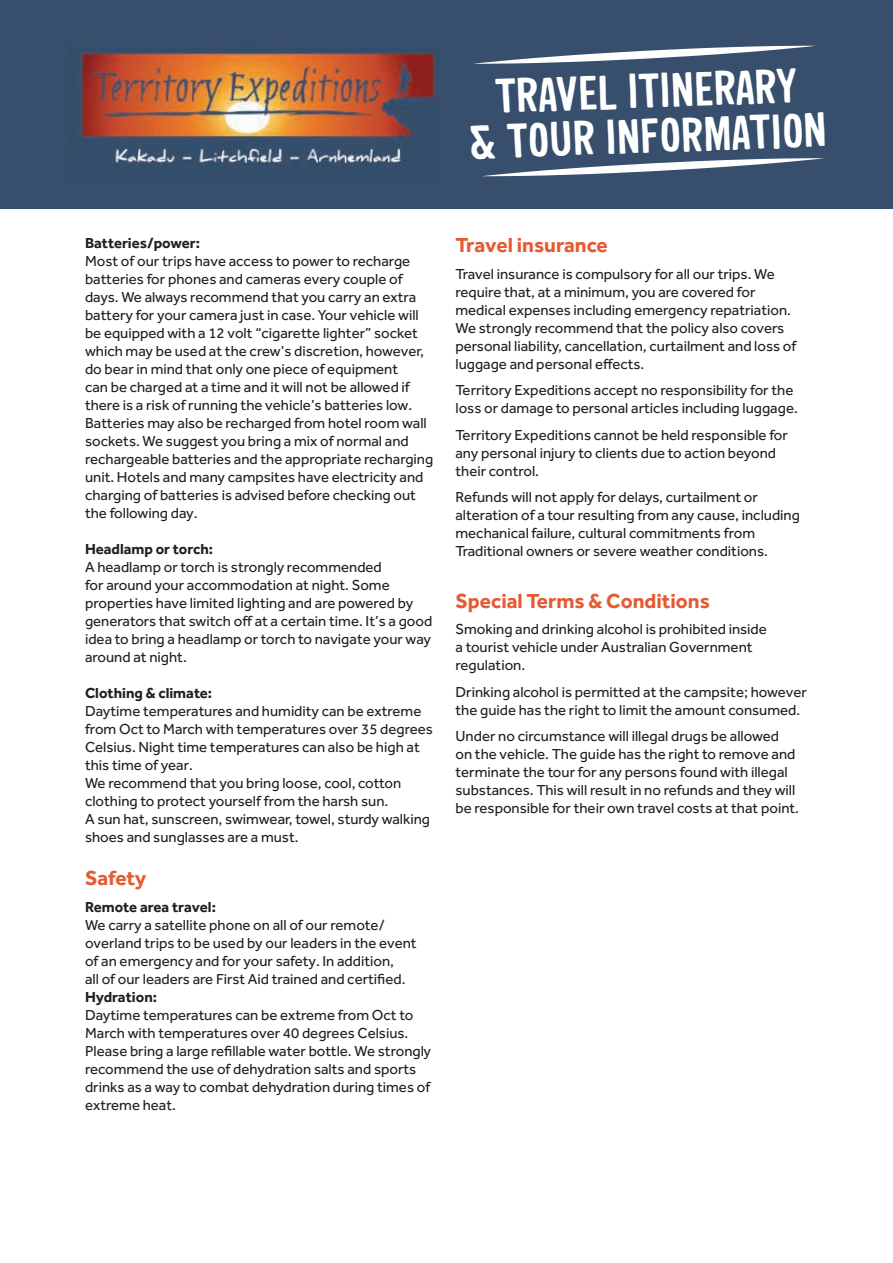
<style>
.page{position:relative;width:893px;height:1263px;background:#fff}
.page>*{position:absolute;margin:0;border:0;box-sizing:border-box;transform-origin:0 0}
.t1{font:700 47.1px/45px "Sini";color:#fff;text-align:center}
.t2{font:700 21px "Effra";color:#e65a33}
.t3{font:15px/18px "Effra";color:#231f20}
.t4{font:700 15px "Effra";color:#231f20}
</style>
<div class="page">
<div style="left:0;top:0;width:893px;height:209px;background:#374f6d"></div>
<img style="left:68px;top:47px;width:373px;height:120px">
<svg style="left:484px;top:158px;width:340px;height:18px"></svg>
<svg style="left:473px;top:46px;width:341px;height:18px"></svg>
<h1 class="t1" style="left:467px;top:74px;width:359px;rotate:-2deg">TRAVEL ITINERARY<br>&amp; TOUR INFORMATION</h1>
<p class="t4" style="left:85px;top:234px;width:117px">Batteries/power:</p>
<p class="t3" style="left:85px;top:252px;width:350px">Most of our trips have access to power to recharge batteries for phones and cameras every couple of days. We always recommend that you carry an extra battery for your camera just in case. Your vehicle will be equipped with a 12 volt “cigarette lighter” socket which may be used at the crew’s discretion, however, do bear in mind that only one piece of equipment<br>can be charged at a time and it will not be allowed if there is a risk of running the vehicle’s batteries low.<br>Batteries may also be recharged from hotel room wall sockets. We suggest you bring a mix of normal and rechargeable batteries and the appropriate recharging unit. Hotels and many campsites have electricity and charging of batteries is advised before checking out the following day.</p>
<p class="t4" style="left:85px;top:540px;width:130px">Headlamp or torch:</p>
<p class="t3" style="left:85px;top:558px;width:349px">A headlamp or torch is strongly recommended<br>for around your accommodation at night. Some properties have limited lighting and are powered by generators that switch off at a certain time. It’s a good idea to bring a headlamp or torch to navigate your way around at night.</p>
<p class="t4" style="left:85px;top:684px;width:129px">Clothing &amp; climate:</p>
<p class="t3" style="left:85px;top:702px;width:349px">Daytime temperatures and humidity can be extreme from Oct to March with temperatures over 35 degrees Celsius. Night time temperatures can also be high at this time of year.<br>We recommend that you bring loose, cool, cotton clothing to protect yourself from the harsh sun.<br>A sun hat, sunscreen, swimwear, towel, sturdy walking shoes and sunglasses are a must.</p>
<h2 class="t2" style="left:85px;top:866px;width:63px">Safety</h2>
<p class="t4" style="left:85px;top:898px;width:132px">Remote area travel:</p>
<p class="t3" style="left:85px;top:916px;width:333px">We carry a satellite phone on all of our remote/ overland trips to be used by our leaders in the event of an emergency and for your safety. In addition,<br>all of our leaders are First Aid trained and certified.</p>
<p class="t4" style="left:85px;top:988px;width:73px">Hydration:</p>
<p class="t3" style="left:85px;top:1006px;width:348px">Daytime temperatures can be extreme from Oct to March with temperatures over 40 degrees Celsius.<br>Please bring a large refillable water bottle. We strongly recommend the use of dehydration salts and sports drinks as a way to combat dehydration during times of extreme heat.</p>
<h2 class="t2" style="left:455px;top:232px;width:154px">Travel insurance</h2>
<p class="t3" style="left:455px;top:264px;width:342px">Travel insurance is compulsory for all our trips. We require that, at a minimum, you are covered for medical expenses including emergency repatriation.<br>We strongly recommend that the policy also covers personal liability, cancellation, curtailment and loss of luggage and personal effects.</p>
<p class="t3" style="left:455px;top:381px;width:344px">Territory Expeditions accept no responsibility for the loss or damage to personal articles including luggage.</p>
<p class="t3" style="left:455px;top:425px;width:334px">Territory Expeditions cannot be held responsible for any personal injury to clients due to action beyond their control.</p>
<p class="t3" style="left:455px;top:488px;width:346px">Refunds will not apply for delays, curtailment or alteration of a tour resulting from any cause, including mechanical failure, cultural commitments from Traditional owners or severe weather conditions.</p>
<h2 class="t2" style="left:455px;top:588px;width:256px">Special Terms &amp; Conditions</h2>
<p class="t3" style="left:455px;top:620px;width:313px">Smoking and drinking alcohol is prohibited inside a tourist vehicle under Australian Government regulation.</p>
<p class="t3" style="left:455px;top:683px;width:353px">Drinking alcohol is permitted at the campsite; however the guide has the right to limit the amount consumed.</p>
<p class="t3" style="left:455px;top:727px;width:345px">Under no circumstance will illegal drugs be allowed on the vehicle. The guide has the right to remove and terminate the tour for any persons found with illegal substances. This will result in no refunds and they will be responsible for their own travel costs at that point.</p>
</div>
